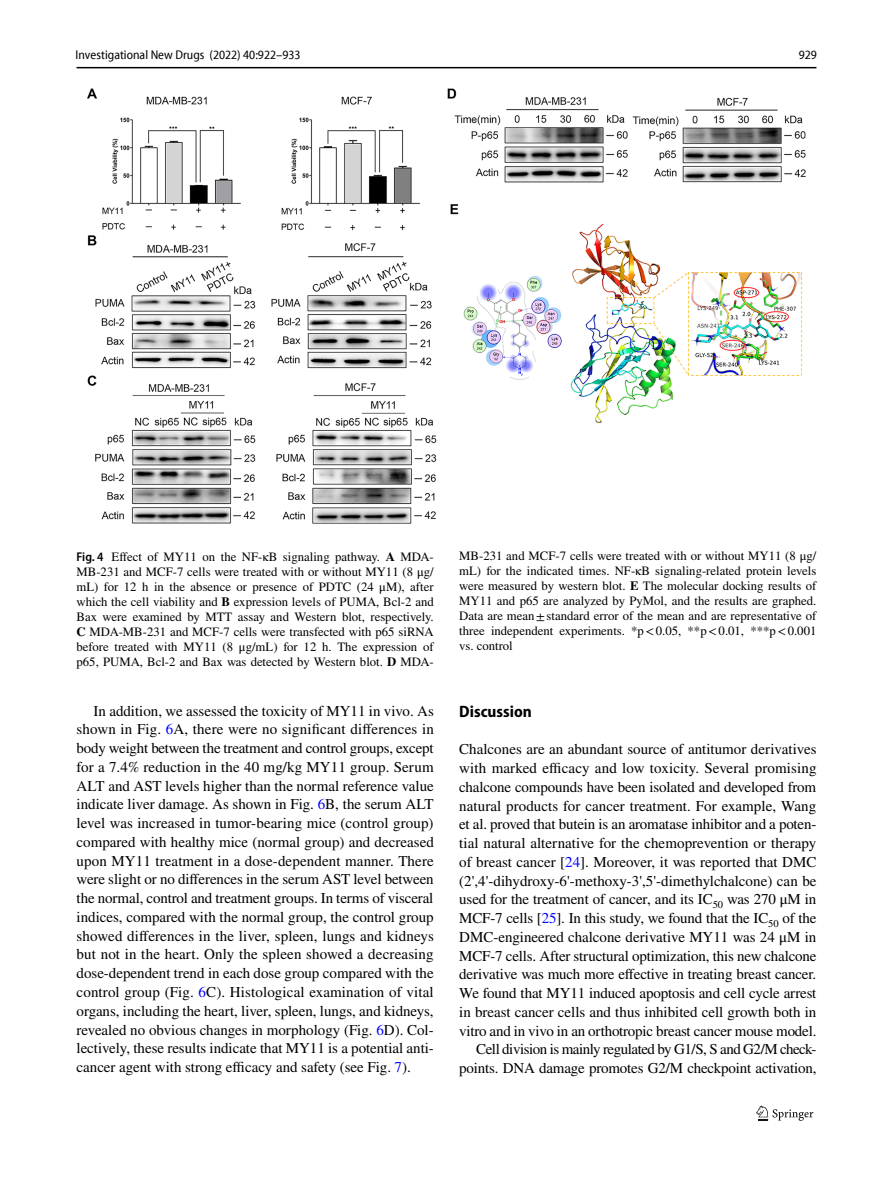
<style>
.page{position:relative;width:893px;height:1187px;background:#fff}
.page>*{position:absolute;margin:0;border:0;box-sizing:border-box;transform-origin:0 0}
.t1{font:700 semi-condensed 16.5px "Myriad Pro";color:#000}
.t2{font:15px/18.8px "STIX";letter-spacing:-.01em;color:#000;text-align:justify}
.t3{font:12.75px/15px "STIX";color:#000;text-align:justify}
.t4{font:semi-condensed 12.75px "Myriad Pro Unic";color:#000}
.s1{font-family:"Myriad Pro";font-weight:600;font-stretch:semi-condensed}
.s2{font-weight:700}
.s3{color:#00f}
</style>
<div class="page">
<hr style="left:77px;top:67px;width:739px;height:1px;background:#000">
<img style="left:87px;top:88px;width:719px;height:436px">
<svg style="left:756px;top:1105px;width:57px;height:15px"></svg>
<p class="t4" style="left:76px;top:50px;width:227px">Investigational New Drugs (2022) 40:922–933</p>
<p class="t4" style="left:799px;top:50px;width:20px">929</p>
<p class="t3" style="left:77px;top:549px;width:359px"><span class="s1">Fig. 4</span> Effect of MY11 on the NF-κB signaling pathway. <span class="s2">A</span> MDA-MB-231 and MCF-7 cells were treated with or without MY11 (8 μg/ mL) for 12 h in the absence or presence of PDTC (24 μM), after which the cell viability and <span class="s2">B</span> expression levels of PUMA, Bcl-2 and Bax were examined by MTT assay and Western blot, respectively.<br><span class="s2">C</span> MDA-MB-231 and MCF-7 cells were transfected with p65 siRNA before treated with MY11 (8 μg/mL) for 12 h. The expression of p65, PUMA, Bcl-2 and Bax was detected by Western blot. <span class="s2">D</span> MDA-</p>
<p class="t3" style="left:459px;top:549px;width:359px">MB-231 and MCF-7 cells were treated with or without MY11 (8 μg/ mL) for the indicated times. NF-κB signaling-related protein levels were measured by western blot. <span class="s2">E</span> The molecular docking results of MY11 and p65 are analyzed by PyMol, and the results are graphed.<br>Data are mean±standard error of the mean and are representative of three independent experiments. *p&lt;0.05, **p&lt;0.01, ***p&lt;0.001 vs. control</p>
<p class="t2" style="left:77px;top:702px;width:359px;text-indent:17px">In addition, we assessed the toxicity of MY11 in vivo. As shown in Fig. <span class="s3">6</span>A, there were no significant differences in body weight between the treatment and control groups, except for a 7.4% reduction in the 40 mg/kg MY11 group. Serum ALT and AST levels higher than the normal reference value indicate liver damage. As shown in Fig. <span class="s3">6</span>B, the serum ALT level was increased in tumor-bearing mice (control group) compared with healthy mice (normal group) and decreased upon MY11 treatment in a dose-dependent manner. There were slight or no differences in the serum AST level between the normal, control and treatment groups. In terms of visceral indices, compared with the normal group, the control group showed differences in the liver, spleen, lungs and kidneys but not in the heart. Only the spleen showed a decreasing dose-dependent trend in each dose group compared with the control group (Fig. <span class="s3">6</span>C). Histological examination of vital organs, including the heart, liver, spleen, lungs, and kidneys, revealed no obvious changes in morphology (Fig. <span class="s3">6</span>D). Col&shy;lectively, these results indicate that MY11 is a potential anti&shy;cancer agent with strong efficacy and safety (see Fig. <span class="s3">7</span>).</p>
<p class="t1" style="left:459px;top:702px;width:74px">Discussion</p>
<p class="t2" style="left:459px;top:740px;width:359px;text-align:right">Chalcones are an abundant source of antitumor derivatives with marked efficacy and low toxicity. Several promising chalcone compounds have been isolated and developed from natural products for cancer treatment. For example, Wang et al. proved that butein is an aromatase inhibitor and a poten&shy;tial natural alternative for the chemoprevention or therapy of breast cancer [<span class="s3">24</span>]. Moreover, it was reported that DMC (2',4'-dihydroxy-6'-methoxy-3',5'-dimethylchalcone) can be used for the treatment of cancer, and its IC<sub>50</sub> was 270 μM in MCF-7 cells [<span class="s3">25</span>]. In this study, we found that the IC<sub>50</sub> of the DMC-engineered chalcone derivative MY11 was 24 μM in MCF-7 cells. After structural optimization, this new chalcone derivative was much more effective in treating breast cancer.<br>We found that MY11 induced apoptosis and cell cycle arrest in breast cancer cells and thus inhibited cell growth both in vitro and in vivo in an orthotropic breast cancer mouse model.<br>Cell division is mainly regulated by G1/S, S and G2/M check&shy;points. DNA damage promotes G2/M checkpoint activation,</p>
</div>
